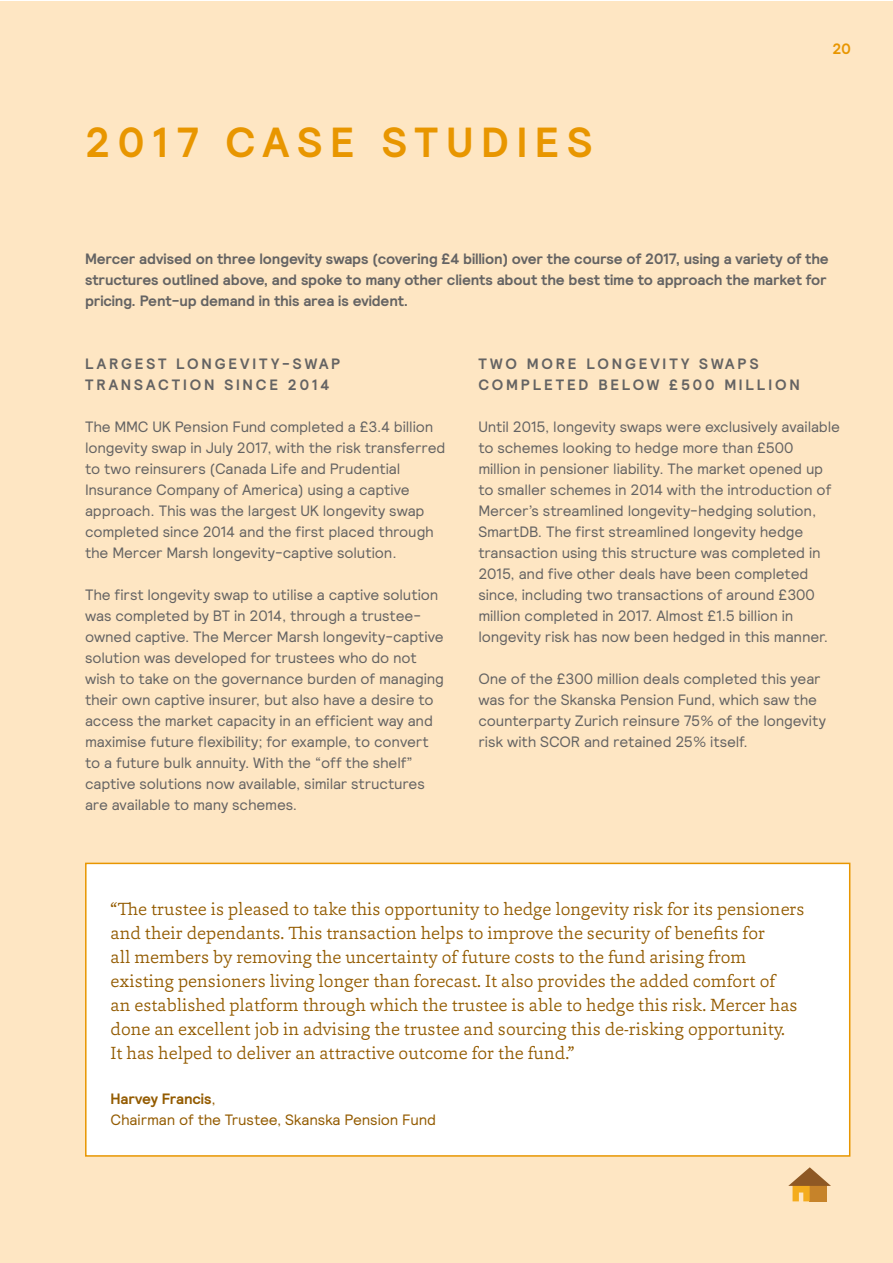
<style>
.page{position:relative;width:893px;height:1263px;background:#fff}
.page>*{position:absolute;margin:0;border:0;box-sizing:border-box;transform-origin:0 0}
.t1{font:700 42px "Relative";letter-spacing:.185em;color:#e89600}
.t2{font:300 18px/24px "Capita";color:#935b00}
.t3{font:15px/21px "Relative";letter-spacing:-.01em;color:#646363}
.t4{font:700 15px/21px "Relative";letter-spacing:-.005em;color:#646363}
.t5{font:700 15px/21px "Relative";letter-spacing:.19em;color:#646363}
.t6{font:15px/21px "Relative";letter-spacing:-.01em;color:#935b00}
.t7{font:700 15px "Relative";color:#e89600}
.s1{font-weight:700}
</style>
<div class="page">
<div style="left:0;top:1px;width:893px;height:1262px;background:#fee6c3"></div>
<div style="left:85px;top:863px;width:765px;height:294px;background:#fff;border:2px solid #e89600"></div>
<svg style="left:788px;top:1167px;width:43px;height:34px"></svg>
<h1 class="t1" style="left:85px;top:115px;width:509px">2017 CASE STUDIES</h1>
<p class="t7" style="left:832px;top:39px;width:20px">20</p>
<p class="t4" style="left:85px;top:248px;width:745px">Mercer advised on three longevity swaps (covering £4 billion) over the course of 2017, using a variety of the structures outlined above, and spoke to many other clients about the best time to approach the market for pricing. Pent-up demand in this area is evident.</p>
<p class="t5" style="left:85px;top:353px;width:257px">LARGEST LONGEVITY-SWAP<br>TRANSACTION SINCE 2014</p>
<p class="t3" style="left:85px;top:416px;width:362px">The MMC UK Pension Fund completed a £3.4 billion longevity swap in July 2017, with the risk transferred to two reinsurers (Canada Life and Prudential Insurance Company of America) using a captive approach. This was the largest UK longevity swap completed since 2014 and the first placed through the Mercer Marsh longevity-captive solution.</p>
<p class="t3" style="left:85px;top:584px;width:360px">The first longevity swap to utilise a captive solution was completed by BT in 2014, through a trustee&shy;owned captive. The Mercer Marsh longevity-captive solution was developed for trustees who do not wish to take on the governance burden of managing their own captive insurer, but also have a desire to access the market capacity in an efficient way and maximise future flexibility; for example, to convert to a future bulk annuity. With the “off the shelf” captive solutions now available, similar structures are available to many schemes.</p>
<p class="t5" style="left:478px;top:353px;width:323px">TWO MORE LONGEVITY SWAPS<br>COMPLETED BELOW £500 MILLION</p>
<p class="t3" style="left:478px;top:416px;width:363px">Until 2015, longevity swaps were exclusively available to schemes looking to hedge more than £500<br>million in pensioner liability. The market opened up to smaller schemes in 2014 with the introduction of Mercer’s streamlined longevity-hedging solution, SmartDB. The first streamlined longevity hedge transaction using this structure was completed in 2015, and five other deals have been completed since, including two transactions of around £300 million completed in 2017. Almost £1.5 billion in longevity risk has now been hedged in this manner.</p>
<p class="t3" style="left:478px;top:668px;width:349px">One of the £300 million deals completed this year was for the Skanska Pension Fund, which saw the counterparty Zurich reinsure 75% of the longevity risk with SCOR and retained 25% itself.</p>
<p class="t2" style="left:111px;top:897px;width:696px">“The trustee is pleased to take this opportunity to hedge longevity risk for its pensioners and their dependants. This transaction helps to improve the security of benefits for<br>all members by removing the uncertainty of future costs to the fund arising from existing pensioners living longer than forecast. It also provides the added comfort of<br>an established platform through which the trustee is able to hedge this risk. Mercer has done an excellent job in advising the trustee and sourcing this de-risking opportunity.<br>It has helped to deliver an attractive outcome for the fund.”</p>
<p class="t6" style="left:111px;top:1088px;width:327px"><span class="s1">Harvey Francis</span>,<br>Chairman of the Trustee, Skanska Pension Fund</p>
</div>
